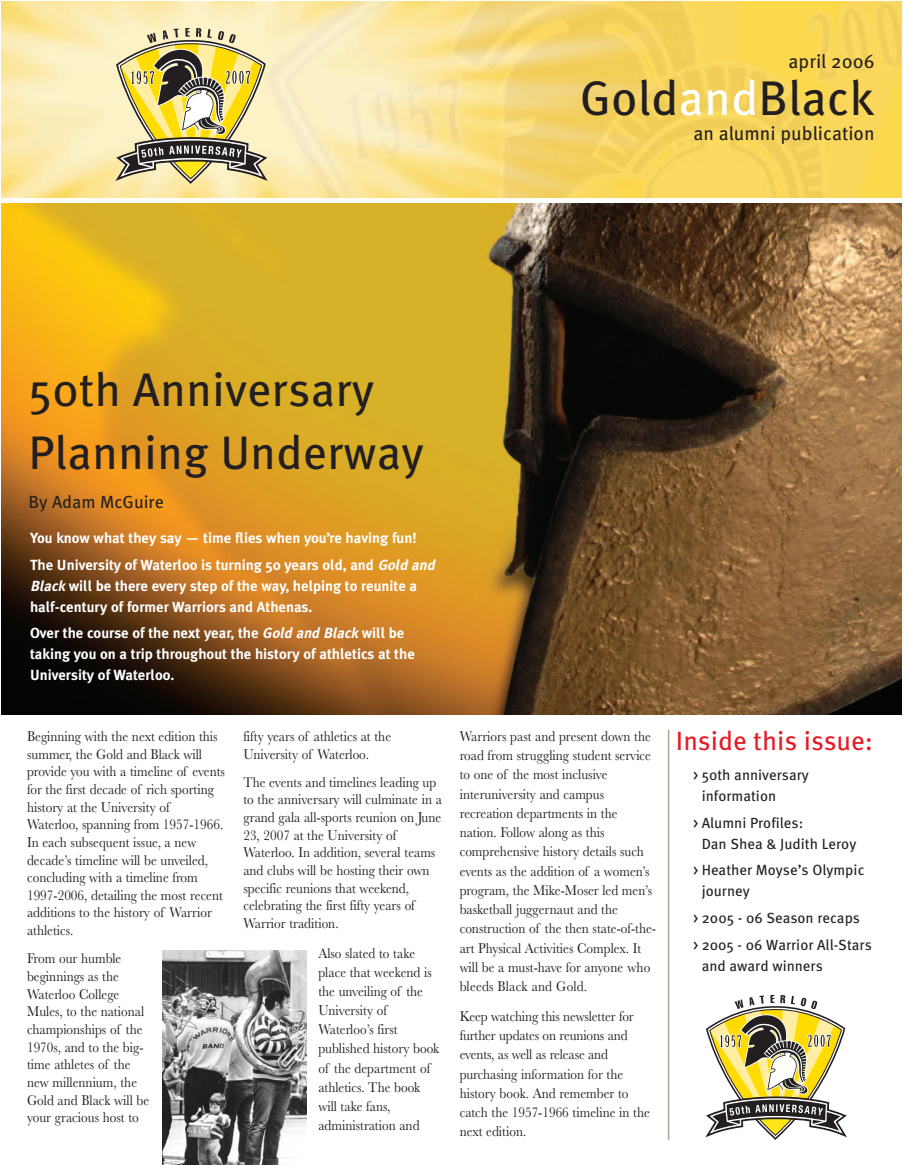
<style>
.page{position:relative;width:905px;height:1165px;background:#fff}
.page>*{position:absolute;margin:0;border:0;box-sizing:border-box;transform-origin:0 0}
.t1{font:48.6px "Meta Pro";color:#231f20}
.t2{font:47.1px/63.2px "Meta Pro";color:#231f20}
.t3{font:26.4px "Meta Pro";color:#e51a23}
.t4{font:19.05px "Meta Pro";color:#231f20}
.t5{font:17.7px "Meta Pro";color:#231f20}
.t6{font:14.7px/17.7px "Baskerville";color:#231f20;scale:.9 1}
.t7{font:700 14.7px/20.5px "Meta Plus";color:#fff}
.t8{font:14.7px/20.5px "Meta Pro";color:#231f20}
.s1{color:#fff}
.s2{font-style:italic}
</style>
<div class="page">
<img style="left:1px;top:1px;width:899px;height:196px">
<img style="left:1px;top:204px;width:899px;height:510px">
<svg style="left:115px;top:28px;width:152px;height:156px;background:#c3b77d"></svg>
<svg style="left:705px;top:994px;width:141px;height:145px"></svg>
<hr style="left:667px;top:729px;width:2px;height:410px;background:#a6a698">
<img style="left:162px;top:950px;width:144px;height:214px">
<p class="t4" style="left:788px;top:54px;width:87px">april 2006</p>
<h1 class="t1" style="left:579px;top:79px;width:296px">Gold<span class="s1">and</span>Black</h1>
<p class="t4" style="left:693px;top:126px;width:183px">an alumni publication</p>
<h2 class="t2" style="left:29px;top:361px;width:397px">50th Anniversary<br>Planning Underway</h2>
<p class="t5" style="left:29px;top:494px;width:137px">By Adam McGuire</p>
<p class="t7" style="left:30px;top:525px;width:409px;line-height:27px">You know what they say — time flies when you’re having fun!<br>The University of Waterloo is turning 50 years old, and <span class="s2">Goldand</span></p>
<p class="t7" style="left:30px;top:576px;width:388px"><span class="s2">Black</span> will be there every step of the way, helping to reunite a half-century of former Warriors and Athenas.</p>
<p class="t7" style="left:30px;top:624px;width:386px">Over the course of the next year, the <span class="s2">Goldand Black</span> will be taking you on a trip throughout the history of athletics at the<br>University of Waterloo.</p>
<p class="t6" style="left:27px;top:729px;width:221px">Beginning with the next edition this summer, the Gold and Black will provide you with a timeline of events for the first decade of rich sporting history at the University of<br>Waterloo, spanning from 1957-1966.<br>In each subsequent issue, a new decade’s timeline will be unveiled, concluding with a timeline from<br>1997-2006, detailing the most recent additions to the history of Warrior athletics.</p>
<p class="t6" style="left:27px;top:951px;width:137px">From our humble beginnings as the<br>Waterloo College<br>Mules, to the national championships of the<br>1970s, and to the big&shy;time athletes of the new millennium, the<br>Gold and Black will be your gracious host to</p>
<p class="t6" style="left:243px;top:729px;width:166px">fifty years of athletics at the<br>University of Waterloo.</p>
<p class="t6" style="left:243px;top:774px;width:222px">The events and timelines leading up to the anniversary will culminate in a grand gala all-sports reunion on June 23, 2007 at the University of Waterloo. In addition, several teams and clubs will be hosting their own specific reunions that weekend, celebrating the first fifty years of Warrior tradition.</p>
<p class="t6" style="left:318px;top:945px;width:136px;line-height:19px">Also slated to take place that weekend is the unveiling of the<br>University of<br>Waterloo’s first published history book of the department of athletics. The book will take fans, administration and</p>
<p class="t6" style="left:459px;top:728px;width:219px;line-height:19.2px">Warriors past and present down the road from struggling student service to one of the most inclusive interuniversity and campus recreation departments in the nation. Follow along as this comprehensive history details such events as the addition of a women’s program, the Mike-Moser led men’s basketball juggernaut and the construction of the then state-of-the&shy;art Physical Activities Complex. It will be a must-have for anyone who bleeds Black and Gold.</p>
<p class="t6" style="left:459px;top:1008px;width:213px;line-height:19.2px">Keep watching this newsletter for further updates on reunions and events, as well as release and purchasing information for the history book. And remember to catch the 1957-1966 timeline in the next edition.</p>
<h3 class="t3" style="left:675px;top:730px;width:199px">Inside this issue:</h3>
<p class="t8" style="left:701px;top:766px;width:109px;text-indent:-9px">&gt; 50th anniversary information</p>
<p class="t8" style="left:701px;top:813px;width:156px;text-indent:-9px">&gt; Alumni Profiles:<br>Dan Shea &amp; Judith Leroy</p>
<p class="t8" style="left:701px;top:861px;width:164px;text-indent:-9px">&gt; Heather Moyse’s Olympic journey</p>
<p class="t8" style="left:692px;top:905px;width:180px;line-height:27px">&gt; 2005 - 06 Season recaps<br>&gt; 2005 - 06 Warrior All-Stars</p>
<p class="t8" style="left:701px;top:956px;width:123px">and award winners</p>
</div>
